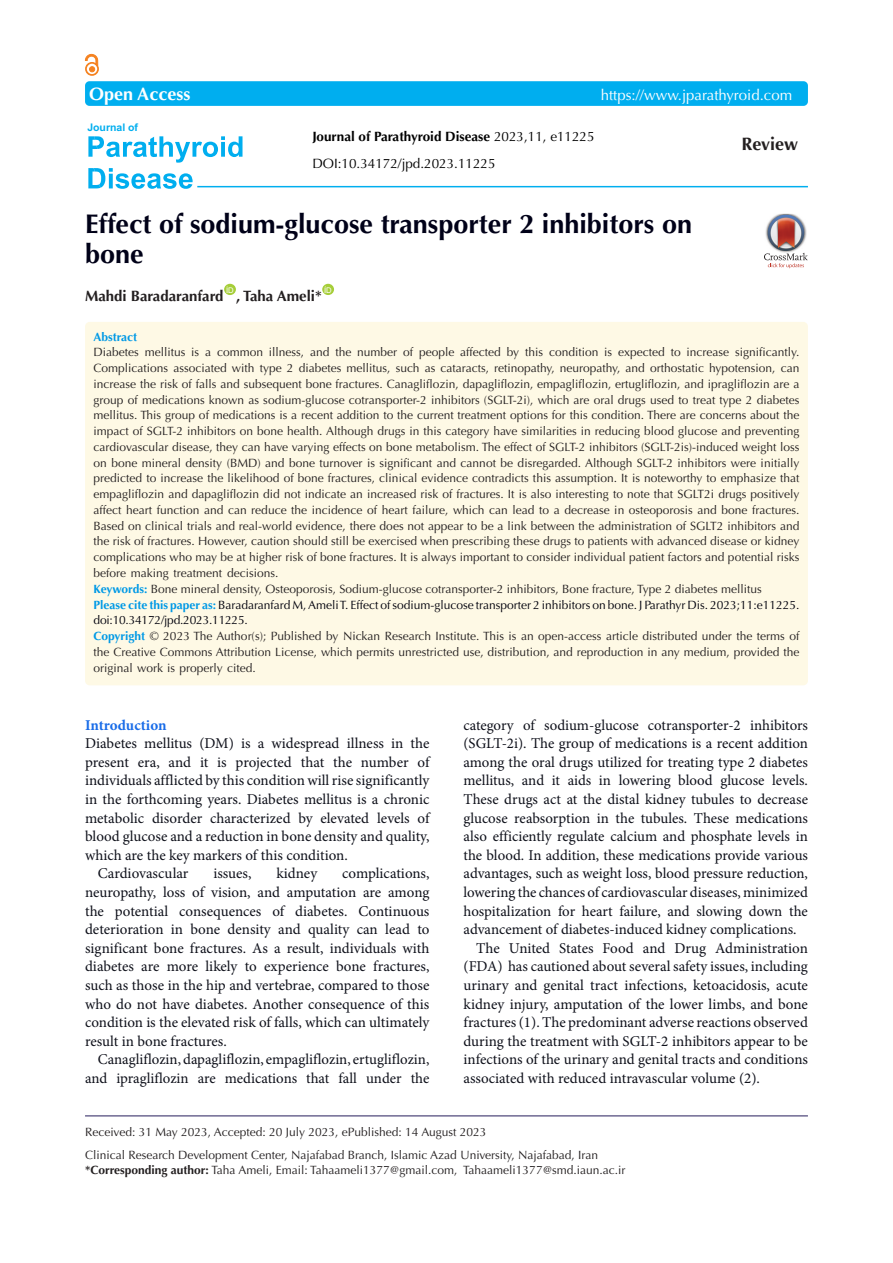
<style>
.page{position:relative;width:893px;height:1263px;background:#fff}
.page>*{position:absolute;margin:0;border:0;box-sizing:border-box;transform-origin:0 0}
.Pa3{font:700 27px/30px "Optima LT Std";color:#000118}
.t1{font:700 18px "Optima LT Std";color:#fff}
.t2{font:700 18px "Optima LT Std";color:#231f20}
.Normal__Web{font:15px/18.6px "Minion Pro";color:#0e101a;text-align:justify}
.t3{font:700 15px "Optima LT Std";color:#231f20}
.t4{font:15px "Optima LT Std";color:#fff}
.Normal__Web-2{font:700 15px "Minion Pro";letter-spacing:-.005em;color:#196ce8}
.t5{font:700 13.5px "Optima LT Std";color:#000}
.t6{font:13.5px "Optima LT Std";color:#000}
.t7{font:12px/15.8px "Optima LT Std";color:#231f20;text-align:justify}
.t8{font:12px/15.8px "Optima LT Std";color:#00000b}
.t9{font:700 12px "Optima LT Std";color:#0099e5}
.t10{font:700 10.5px "Arial";color:#00aeef}
.t11{font:7.8px "Arial";color:#fff}
.s1{font-weight:400}
.s2{font-weight:700;color:#0099e5}
.s3{font-weight:700}
</style>
<div class="page">
<div style="left:224px;top:284px;width:12px;height:11px;background:#a6ce39;border-radius:50%"></div>
<div style="left:322px;top:284px;width:12px;height:11px;background:#a6ce39;border-radius:50%"></div>
<div style="left:85px;top:322px;width:723px;height:363px;background:#fef9e5;border-radius:5px"></div>
<hr style="left:85px;top:1115px;width:723px;height:1px;background:#261d5c">
<div style="left:85px;top:81px;width:723px;height:25px;background:#00aeef;border-radius:4px"></div>
<hr style="left:197px;top:186px;width:611px;height:1px;background:#00aeef">
<svg style="left:88px;top:136px;width:154px;height:53px"></svg>
<div style="left:85px;top:62px;width:14px;height:14px;border:2px solid #f58220;border-radius:50%"></div>
<svg style="left:85px;top:54px;width:13px;height:18px"></svg>
<svg style="left:764px;top:214px;width:44px;height:54px"></svg>
<p class="t1" style="left:89px;top:84px;width:103px">Open Access</p>
<p class="t4" style="left:601px;top:86px;width:193px">https://www.jparathyroid.com</p>
<p class="t5" style="left:312px;top:128px;width:284px">Journal of Parathyroid Disease <span class="s1">2023,11, e11225</span></p>
<p class="t10" style="left:87px;top:121px;width:52px">Journal of</p>
<p class="t2" style="left:741px;top:133px;width:58px">Review</p>
<p class="t6" style="left:312px;top:156px;width:185px">DOI:10.34172/jpd.2023.11225</p>
<p class="Pa3" style="left:85px;top:210px;width:608px">Effect of sodium-glucose transporter 2 inhibitors on bone</p>
<p class="t3" style="left:85px;top:287px;width:140px">Mahdi Baradaranfard</p>
<p class="t11" style="left:226px;top:284px;width:9px">ID</p>
<p class="t3" style="left:236px;top:287px;width:87px">, Taha Ameli*</p>
<p class="t11" style="left:324px;top:284px;width:9px">ID</p>
<p class="t9" style="left:94px;top:330px;width:45px">Abstract</p>
<p class="t7" style="left:94px;top:345px;width:707px">Diabetes mellitus is a common illness, and the number of people affected by this condition is expected to increase significantly.<br>Complications associated with type 2 diabetes mellitus, such as cataracts, retinopathy, neuropathy, and orthostatic hypotension, can increase the risk of falls and subsequent bone fractures. Canagliflozin, dapagliflozin, empagliflozin, ertugliflozin, and ipragliflozin are a group of medications known as sodium-glucose cotransporter-2 inhibitors (SGLT-2i), which are oral drugs used to treat type 2 diabetes mellitus. This group of medications is a recent addition to the current treatment options for this condition. There are concerns about the impact of SGLT-2 inhibitors on bone health. Although drugs in this category have similarities in reducing blood glucose and preventing cardiovascular disease, they can have varying effects on bone metabolism. The effect of SGLT-2 inhibitors (SGLT-2is)-induced weight loss on bone mineral density (BMD) and bone turnover is significant and cannot be disregarded. Although SGLT-2 inhibitors were initially predicted to increase the likelihood of bone fractures, clinical evidence contradicts this assumption. It is noteworthy to emphasize that empagliflozin and dapagliflozin did not indicate an increased risk of fractures. It is also interesting to note that SGLT2i drugs positively affect heart function and can reduce the incidence of heart failure, which can lead to a decrease in osteoporosis and bone fractures.<br>Based on clinical trials and real-world evidence, there does not appear to be a link between the administration of SGLT2 inhibitors and the risk of fractures. However, caution should still be exercised when prescribing these drugs to patients with advanced disease or kidney complications who may be at higher risk of bone fractures. It is always important to consider individual patient factors and potential risks before making treatment decisions.</p>
<p class="t7" style="left:94px;top:581px;width:670px"><span class="s2">Keywords:</span> Bone mineral density, Osteoporosis, Sodium-glucose cotransporter-2 inhibitors, Bone fracture, Type 2 diabetes mellitus</p>
<p class="t8" style="left:94px;top:597px;width:707px"><span class="s2">Please cite this paper as:</span> Baradaranfard M, Ameli T. Effect of sodium-glucose transporter 2 inhibitors on bone. J Parathyr Dis. 2023;11:e11225. doi:10.34172/jpd.2023.11225.</p>
<p class="t7" style="left:94px;top:628px;width:707px"><span class="s2">Copyright</span> © 2023 The Author(s); Published by Nickan Research Institute. This is an open-access article distributed under the terms of the Creative Commons Attribution License, which permits unrestricted use, distribution, and reproduction in any medium, provided the original work is properly cited.</p>
<p class="Normal__Web-2" style="left:85px;top:714px;width:83px">Introduction</p>
<p class="Normal__Web" style="left:85px;top:734px;width:346px">Diabetes mellitus (DM) is a widespread illness in the present era, and it is projected that the number of individuals afflicted by this condition will rise significantly in the forthcoming years. Diabetes mellitus is a chronic metabolic disorder characterized by elevated levels of blood glucose and a reduction in bone density and quality, which are the key markers of this condition.</p>
<p class="Normal__Web" style="left:98px;top:864px;width:92px">Cardiovascular</p>
<p class="Normal__Web" style="left:213px;top:864px;width:40px">issues,</p>
<p class="Normal__Web" style="left:276px;top:864px;width:42px">kidney</p>
<p class="Normal__Web" style="left:85px;top:864px;width:346px;text-indent:257px">complications, neuropathy, loss of vision, and amputation are among the potential consequences of diabetes. Continuous deterioration in bone density and quality can lead to significant bone fractures. As a result, individuals with diabetes are more likely to experience bone fractures, such as those in the hip and vertebrae, compared to those who do not have diabetes. Another consequence of this condition is the elevated risk of falls, which can ultimately result in bone fractures.</p>
<p class="Normal__Web" style="left:85px;top:1050px;width:346px;text-align:right">Canagliflozin, dapagliflozin, empagliflozin, ertugliflozin, and ipragliflozin are medications that fall under the</p>
<p class="Normal__Web" style="left:463px;top:715px;width:346px">category of sodium-glucose cotransporter-2 inhibitors (SGLT-2i). The group of medications is a recent addition among the oral drugs utilized for treating type 2 diabetes mellitus, and it aids in lowering blood glucose levels.<br>These drugs act at the distal kidney tubules to decrease glucose reabsorption in the tubules. These medications also efficiently regulate calcium and phosphate levels in the blood. In addition, these medications provide various advantages, such as weight loss, blood pressure reduction, lowering the chances of cardiovascular diseases, minimized hospitalization for heart failure, and slowing down the advancement of diabetes-induced kidney complications.</p>
<p class="Normal__Web" style="left:463px;top:939px;width:346px;text-indent:13px">The United States Food and Drug Administration (FDA) has cautioned about several safety issues, including urinary and genital tract infections, ketoacidosis, acute kidney injury, amputation of the lower limbs, and bone fractures (1). The predominant adverse reactions observed during the treatment with SGLT-2 inhibitors appear to be infections of the urinary and genital tracts and conditions associated with reduced intravascular volume (2).</p>
<p class="t7" style="left:85px;top:1124px;width:403px">Received: 31 May 2023, Accepted: 20 July 2023, ePublished: 14 August 2023</p>
<p class="t7" style="left:85px;top:1147px;width:515px">Clinical Research Development Center, Najafabad Branch, Islamic Azad University, Najafabad, Iran</p>
<p class="t7" style="left:85px;top:1162px;width:542px"><span class="s3">*Corresponding author:</span> Taha Ameli, Email: Tahaameli1377@gmail.com, Tahaameli1377@smd.iaun.ac.ir</p>
</div>
